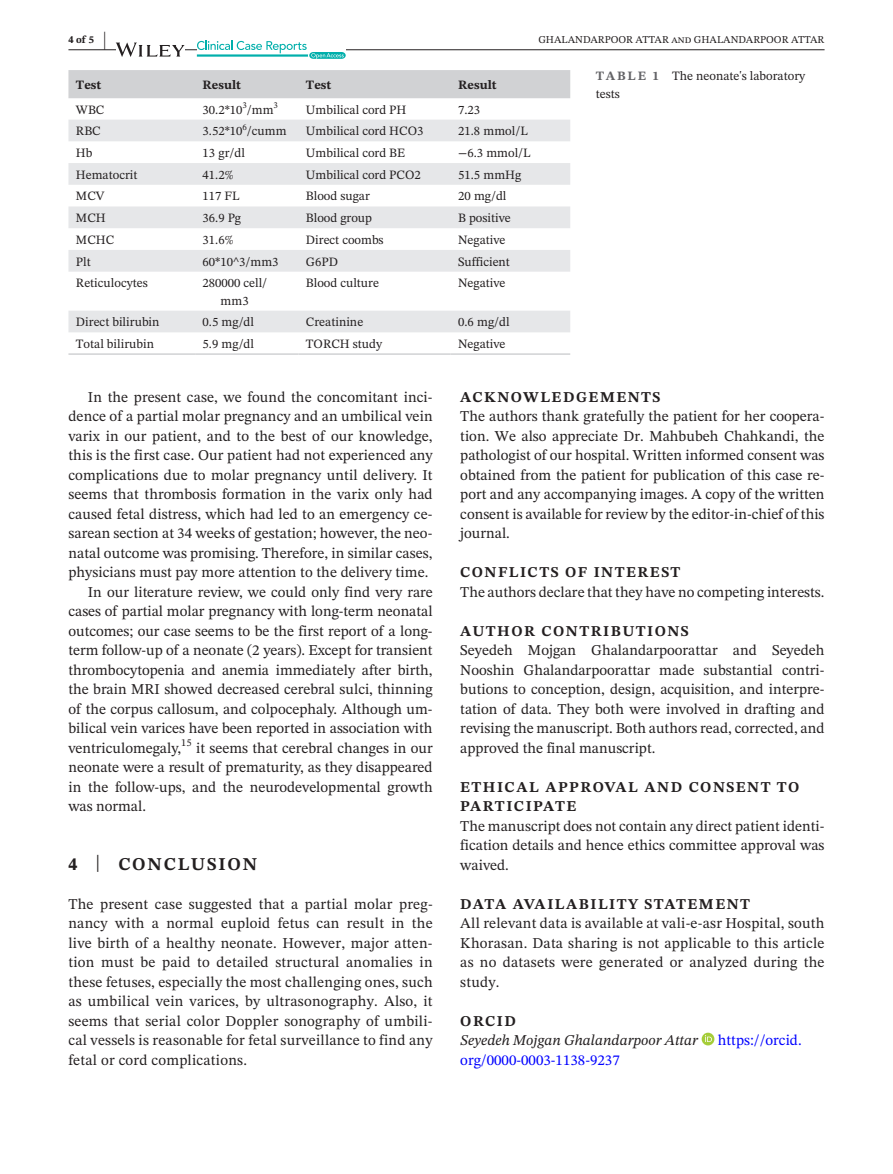
<style>
.page{position:relative;width:893px;height:1174px;background:#fff}
.page>*{position:absolute;margin:0;border:0;box-sizing:border-box;transform-origin:0 0}
.t1{font:700 18px "STIX Two Text";letter-spacing:.1em;color:#231f20}
.t2{font:15px/19.5px "STIX Two Text";color:#231f20;text-align:justify}
.t3{font:700 15px/19.5px "STIX Two Text";letter-spacing:.1em;color:#231f20}
.t4{font:15px "STIX Two Text";color:#00f}
.t5{font:italic 15px "STIX Two Text";color:#231f20}
.t6{font:12.75px/17.2px "STIX Two Text";color:#231f20;text-align:center}
.t7{font:700 12.75px "STIX Two Text";color:#231f20}
.t8{font:10.5px "STIX Two Text";color:#231f20}
.t9{font:700 10.5px "STIX Two Text";color:#231f20}
.s1{font-size:21px}
.s2{font-weight:700;color:#636366}
.s3{font-weight:400;font-size:23.7px}
</style>
<div class="page">
<hr style="left:68px;top:49px;width:756px;height:1px;background:#231f20">
<svg style="left:116px;top:43px;width:69px;height:14px"></svg>
<svg style="left:197px;top:41px;width:149px;height:18px"></svg>
<div style="left:702px;top:1032px;width:12px;height:13px;background:#a5cd39;border-radius:50%"></div>
<svg style="left:705px;top:1035px;width:7px;height:7px"></svg>
<div style="left:68px;top:70px;width:502px;height:28px;background:#d1d2d4"></div>
<svg style="left:68px;top:120px;width:502px;height:212px;fill:#eeeef0"></svg>
<hr style="left:68px;top:353px;width:127px;height:2px;background:#d1d2d4">
<hr style="left:195px;top:353px;width:103px;height:2px;background:#d1d2d4">
<hr style="left:298px;top:353px;width:153px;height:2px;background:#d1d2d4">
<hr style="left:451px;top:353px;width:119px;height:2px;background:#d1d2d4">
<p class="t9" style="left:68px;top:32px;width:39px">4 of 5 <span class="s1">|</span></p>
<p class="t8" style="left:538px;top:32px;width:288px">GHALANDARPOOR ATTAR and GHALANDARPOOR ATTAR</p>
<p class="t7" style="left:76px;top:76px;width:27px">Test</p>
<p class="t7" style="left:203px;top:76px;width:40px">Result</p>
<p class="t7" style="left:306px;top:76px;width:27px">Test</p>
<p class="t7" style="left:458px;top:76px;width:40px">Result</p>
<p class="t6" style="left:76px;top:101px;width:30px">WBC</p>
<p class="t6" style="left:203px;top:101px;width:77px">30.2*10<sup>3</sup>/mm<sup>3</sup></p>
<p class="t6" style="left:306px;top:101px;width:102px">Umbilical cord PH</p>
<p class="t6" style="left:458px;top:101px;width:24px">7.23</p>
<p class="t6" style="left:76px;top:122px;width:26px">RBC</p>
<p class="t6" style="left:203px;top:122px;width:85px">3.52*10<sup>6</sup>/cumm</p>
<p class="t6" style="left:306px;top:122px;width:119px">Umbilical cord HCO3</p>
<p class="t6" style="left:458px;top:122px;width:71px">21.8 mmol/L</p>
<p class="t6" style="left:76px;top:144px;width:18px">Hb</p>
<p class="t6" style="left:203px;top:144px;width:44px">13 gr/dl</p>
<p class="t6" style="left:306px;top:144px;width:101px">Umbilical cord BE</p>
<p class="t6" style="left:458px;top:144px;width:74px">−6.3 mmol/L</p>
<p class="t6" style="left:76px;top:166px;width:63px">Hematocrit</p>
<p class="t6" style="left:203px;top:166px;width:32px">41.2%</p>
<p class="t6" style="left:306px;top:166px;width:116px">Umbilical cord PCO2</p>
<p class="t6" style="left:458px;top:166px;width:65px">51.5 mmHg</p>
<p class="t6" style="left:76px;top:187px;width:30px">MCV</p>
<p class="t6" style="left:203px;top:187px;width:38px">117 FL</p>
<p class="t6" style="left:306px;top:187px;width:65px">Blood sugar</p>
<p class="t6" style="left:458px;top:187px;width:50px">20 mg/dl</p>
<p class="t6" style="left:76px;top:209px;width:31px">MCH</p>
<p class="t6" style="left:203px;top:209px;width:40px">36.9 Pg</p>
<p class="t6" style="left:306px;top:209px;width:68px">Blood group</p>
<p class="t6" style="left:458px;top:209px;width:54px">B positive</p>
<p class="t6" style="left:76px;top:231px;width:40px">MCHC</p>
<p class="t6" style="left:203px;top:231px;width:32px">31.6%</p>
<p class="t6" style="left:306px;top:231px;width:79px">Direct coombs</p>
<p class="t6" style="left:458px;top:231px;width:49px">Negative</p>
<p class="t6" style="left:76px;top:253px;width:16px">Plt</p>
<p class="t6" style="left:203px;top:253px;width:77px">60*10^3/mm3</p>
<p class="t6" style="left:306px;top:253px;width:34px">G6PD</p>
<p class="t6" style="left:458px;top:253px;width:53px">Sufficient</p>
<p class="t6" style="left:76px;top:274px;width:73px">Reticulocytes</p>
<p class="t6" style="left:203px;top:274px;width:66px">280000 cell/ mm3</p>
<p class="t6" style="left:306px;top:274px;width:75px">Blood culture</p>
<p class="t6" style="left:458px;top:274px;width:49px">Negative</p>
<p class="t6" style="left:76px;top:313px;width:85px">Direct bilirubin</p>
<p class="t6" style="left:203px;top:313px;width:53px">0.5 mg/dl</p>
<p class="t6" style="left:306px;top:313px;width:59px">Creatinine</p>
<p class="t6" style="left:458px;top:313px;width:53px">0.6 mg/dl</p>
<p class="t6" style="left:76px;top:335px;width:80px">Total bilirubin</p>
<p class="t6" style="left:203px;top:335px;width:53px">5.9 mg/dl</p>
<p class="t6" style="left:306px;top:335px;width:78px">TORCH study</p>
<p class="t6" style="left:458px;top:335px;width:49px">Negative</p>
<p class="t6" style="left:596px;top:66px;width:211px;line-height:18px;text-align:left"><span class="s2">TABLE 1</span> The neonate's laboratory tests</p>
<p class="t2" style="left:88px;top:387px;width:346px">In the present case, we found the concomitant inci-</p>
<p class="t2" style="left:68px;top:406px;width:366px">dence of a partial molar pregnancy and an umbilical vein</p>
<p class="t2" style="left:68px;top:426px;width:366px">varix in our patient, and to the best of our knowledge,</p>
<p class="t2" style="left:68px;top:445px;width:366px">this is the first case. Our patient had not experienced any</p>
<p class="t2" style="left:68px;top:465px;width:366px">complications due to molar pregnancy until delivery. It</p>
<p class="t2" style="left:68px;top:484px;width:366px">seems that thrombosis formation in the varix only had</p>
<p class="t2" style="left:68px;top:504px;width:366px">caused fetal distress, which had led to an emergency ce-</p>
<p class="t2" style="left:68px;top:523px;width:366px">sarean section at 34 weeks of gestation; however, the neo-</p>
<p class="t2" style="left:68px;top:543px;width:366px">natal outcome was promising. Therefore, in similar cases,</p>
<p class="t2" style="left:68px;top:562px;width:361px">physicians must pay more attention to the delivery time.</p>
<p class="t2" style="left:88px;top:582px;width:346px">In our literature review, we could only find very rare</p>
<p class="t2" style="left:68px;top:601px;width:366px">cases of partial molar pregnancy with long-term neonatal</p>
<p class="t2" style="left:68px;top:621px;width:366px">outcomes; our case seems to be the first report of a long-</p>
<p class="t2" style="left:68px;top:640px;width:366px">term follow-up of a neonate (2 years). Except for transient</p>
<p class="t2" style="left:68px;top:660px;width:366px">thrombocytopenia and anemia immediately after birth,</p>
<p class="t2" style="left:68px;top:679px;width:366px">the brain MRI showed decreased cerebral sulci, thinning</p>
<p class="t2" style="left:68px;top:699px;width:366px">of the corpus callosum, and colpocephaly. Although um-</p>
<p class="t2" style="left:68px;top:718px;width:366px">bilical vein varices have been reported in association with</p>
<p class="t2" style="left:68px;top:738px;width:114px">ventriculomegaly,</p>
<p class="t8" style="left:181px;top:735px;width:12px">15</p>
<p class="t2" style="left:68px;top:738px;width:366px;text-indent:128px">it seems that cerebral changes in our neonate were a result of prematurity, as they disappeared in the follow-ups, and the neurodevelopmental growth was normal.</p>
<p class="t1" style="left:68px;top:851px;width:190px">4 <span class="s3">|</span> CONCLUSION</p>
<p class="t2" style="left:68px;top:894px;width:366px">The present case suggested that a partial molar preg&shy;nancy with a normal euploid fetus can result in the live birth of a healthy neonate. However, major atten&shy;tion must be paid to detailed structural anomalies in these fetuses, especially the most challenging ones, such as umbilical vein varices, by ultrasonography. Also, it seems that serial color Doppler sonography of umbili&shy;cal vessels is reasonable for fetal surveillance to find any fetal or cord complications.</p>
<p class="t3" style="left:460px;top:387px;width:202px">ACKNOWLEDGEMENTS</p>
<p class="t2" style="left:460px;top:406px;width:366px">The authors thank gratefully the patient for her coopera&shy;tion. We also appreciate Dr. Mahbubeh Chahkandi, the pathologist of our hospital. Written informed consent was obtained from the patient for publication of this case re&shy;port and any accompanying images. A copy of the written consent is available for review by the editor-in-chief of this journal.</p>
<p class="t3" style="left:460px;top:563px;width:222px">CONFLICTS OF INTEREST</p>
<p class="t2" style="left:460px;top:582px;width:366px">The authors declare that they have no competing interests.</p>
<p class="t3" style="left:460px;top:621px;width:230px">AUTHOR CONTRIBUTIONS</p>
<p class="t2" style="left:460px;top:640px;width:366px">Seyedeh Mojgan Ghalandarpoorattar and Seyedeh Nooshin Ghalandarpoorattar made substantial contri&shy;butions to conception, design, acquisition, and interpre&shy;tation of data. They both were involved in drafting and revising the manuscript. Both authors read, corrected, and approved the final manuscript.</p>
<p class="t3" style="left:460px;top:777px;width:340px">ETHICAL APPROVAL AND CONSENT TO<br>PARTICIPATE</p>
<p class="t2" style="left:460px;top:816px;width:366px">The manuscript does not contain any direct patient identi&shy;fication details and hence ethics committee approval was waived.</p>
<p class="t3" style="left:460px;top:894px;width:291px">DATA AVAILABILITY STATEMENT</p>
<p class="t2" style="left:460px;top:913px;width:366px">All relevant data is available at vali-e-asr Hospital, south Khorasan. Data sharing is not applicable to this article as no datasets were generated or analyzed during the study.</p>
<p class="t3" style="left:460px;top:1011px;width:57px">ORCID</p>
<p class="t5" style="left:460px;top:1029px;width:239px">Seyedeh Mojgan Ghalandarpoor Attar</p>
<p class="t4" style="left:718px;top:1029px;width:85px">https://orcid.</p>
<p class="t4" style="left:460px;top:1049px;width:161px">org/0000-0003-1138-9237</p>
</div>
